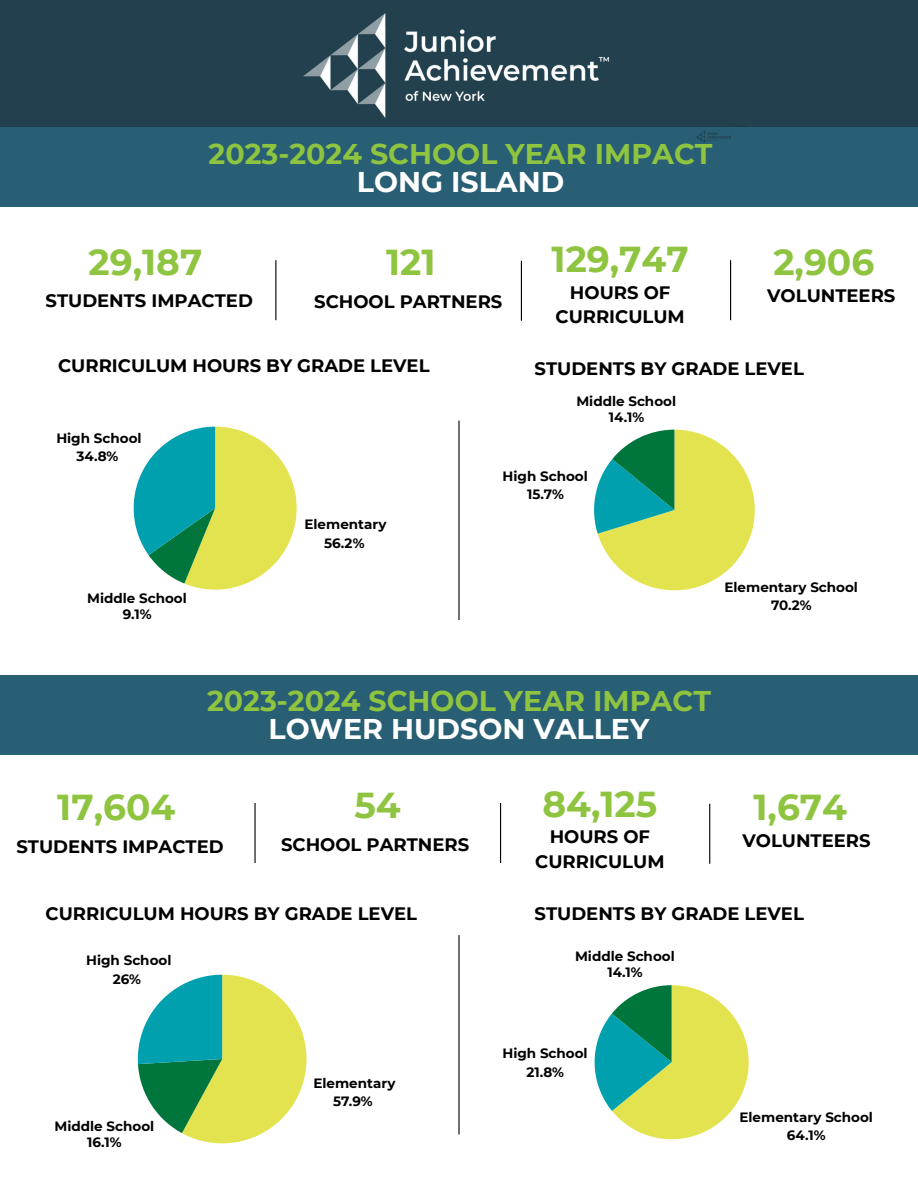
<style>
.page{position:relative;width:918px;height:1188px;background:#fff}
.page>*{position:absolute;margin:0;border:0;box-sizing:border-box;transform-origin:0 0}
.t1{font:700 36px "Montserrat";color:#8fc440}
.t2{font:700 28.5px/28.2px "Montserrat";color:#8fc440;text-align:center}
.t3{font:700 18px/24.8px "Montserrat";color:#000;text-align:center}
.t4{font:700 13.5px/18.3px "Montserrat";color:#000;text-align:center}
.s1{color:#fff}
</style>
<div class="page">
<div style="left:0;top:0;width:918px;height:130px;background:#22404d"></div>
<img style="left:303px;top:14px;width:307px;height:103px">
<img style="left:723px;top:127px;width:37px;height:1px">
<div style="left:0;top:128px;width:918px;height:79px;background:#285f74"></div>
<img style="left:696px;top:130px;width:36px;height:13px">
<svg style="left:134px;top:427px;width:163px;height:163px"></svg>
<svg style="left:594px;top:430px;width:161px;height:160px"></svg>
<hr style="left:275px;top:260px;width:1px;height:60px;background:#000">
<hr style="left:521px;top:261px;width:1px;height:60px;background:#000">
<hr style="left:730px;top:260px;width:1px;height:60px;background:#000">
<div style="left:0;top:675px;width:918px;height:80px;background:#285f74"></div>
<svg style="left:138px;top:975px;width:169px;height:168px"></svg>
<svg style="left:595px;top:985px;width:154px;height:154px"></svg>
<hr style="left:254px;top:803px;width:2px;height:60px;background:#000">
<hr style="left:500px;top:803px;width:1px;height:60px;background:#000">
<hr style="left:709px;top:804px;width:1px;height:60px;background:#000">
<hr style="left:458px;top:935px;width:2px;height:199px;background:#000">
<hr style="left:458px;top:421px;width:2px;height:199px;background:#000">
<h2 class="t2" style="left:209px;top:140px;width:505px">2023-2024 SCHOOL YEAR IMPACT<br><span class="s1">LONG ISLAND</span></h2>
<h1 class="t1" style="left:89px;top:240px;width:115px">29,187</h1>
<p class="t3" style="left:46px;top:288px;width:209px">STUDENTS IMPACTED</p>
<h1 class="t1" style="left:386px;top:241px;width:51px">121</h1>
<p class="t1" style="left:552px;top:237px;width:139px">129,747</p>
<p class="t3" style="left:314px;top:289px;width:190px">SCHOOL PARTNERS</p>
<p class="t3" style="left:767px;top:283px;width:130px">VOLUNTEERS</p>
<p class="t1" style="left:773px;top:241px;width:102px">2,906</p>
<h1 class="t3" style="left:555px;top:280px;width:131px">HOURS OF<br>CURRICULUM</h1>
<p class="t3" style="left:58px;top:353px;width:373px">CURRICULUM HOURS BY GRADE LEVEL</p>
<h1 class="t3" style="left:535px;top:356px;width:271px">STUDENTS BY GRADE LEVEL</h1>
<p class="t4" style="left:56px;top:429px;width:87px">High School<br>34.8%</p>
<p class="t4" style="left:304px;top:515px;width:84px">Elementary<br>56.2%</p>
<p class="t4" style="left:576px;top:393px;width:101px;line-height:15.9px">Middle School<br>14.1%</p>
<p class="t4" style="left:503px;top:467px;width:87px">High School<br>15.7%</p>
<p class="t4" style="left:87px;top:590px;width:101px;line-height:16px">Middle School<br>9.1%</p>
<p class="t4" style="left:725px;top:578px;width:135px">Elementary School<br>70.2%</p>
<h2 class="t2" style="left:207px;top:686px;width:505px">2023-2024 SCHOOL YEAR IMPACT<br><span class="s1">LOWER HUDSON VALLEY</span></h2>
<h1 class="t1" style="left:57px;top:785px;width:120px">17,604</h1>
<p class="t3" style="left:16px;top:834px;width:209px">STUDENTS IMPACTED</p>
<p class="t1" style="left:355px;top:784px;width:48px">54</p>
<h1 class="t1" style="left:542px;top:782px;width:116px">84,125</h1>
<h1 class="t3" style="left:281px;top:832px;width:190px">SCHOOL PARTNERS</h1>
<p class="t3" style="left:742px;top:828px;width:130px">VOLUNTEERS</p>
<p class="t1" style="left:753px;top:785px;width:95px">1,674</p>
<p class="t3" style="left:535px;top:825px;width:131px">HOURS OF<br>CURRICULUM</p>
<p class="t3" style="left:46px;top:901px;width:373px">CURRICULUM HOURS BY GRADE LEVEL</p>
<p class="t3" style="left:535px;top:901px;width:271px">STUDENTS BY GRADE LEVEL</p>
<p class="t4" style="left:86px;top:952px;width:87px">High School<br>26%</p>
<p class="t4" style="left:313px;top:1074px;width:83px">Elementary<br>57.9%</p>
<p class="t4" style="left:575px;top:948px;width:101px;line-height:16px">Middle School<br>14.1%</p>
<p class="t4" style="left:502px;top:1044px;width:87px">High School<br>21.8%</p>
<p class="t4" style="left:55px;top:1118px;width:101px;line-height:15.9px">Middle School<br>16.1%</p>
<p class="t4" style="left:740px;top:1108px;width:135px">Elementary School<br>64.1%</p>
</div>
